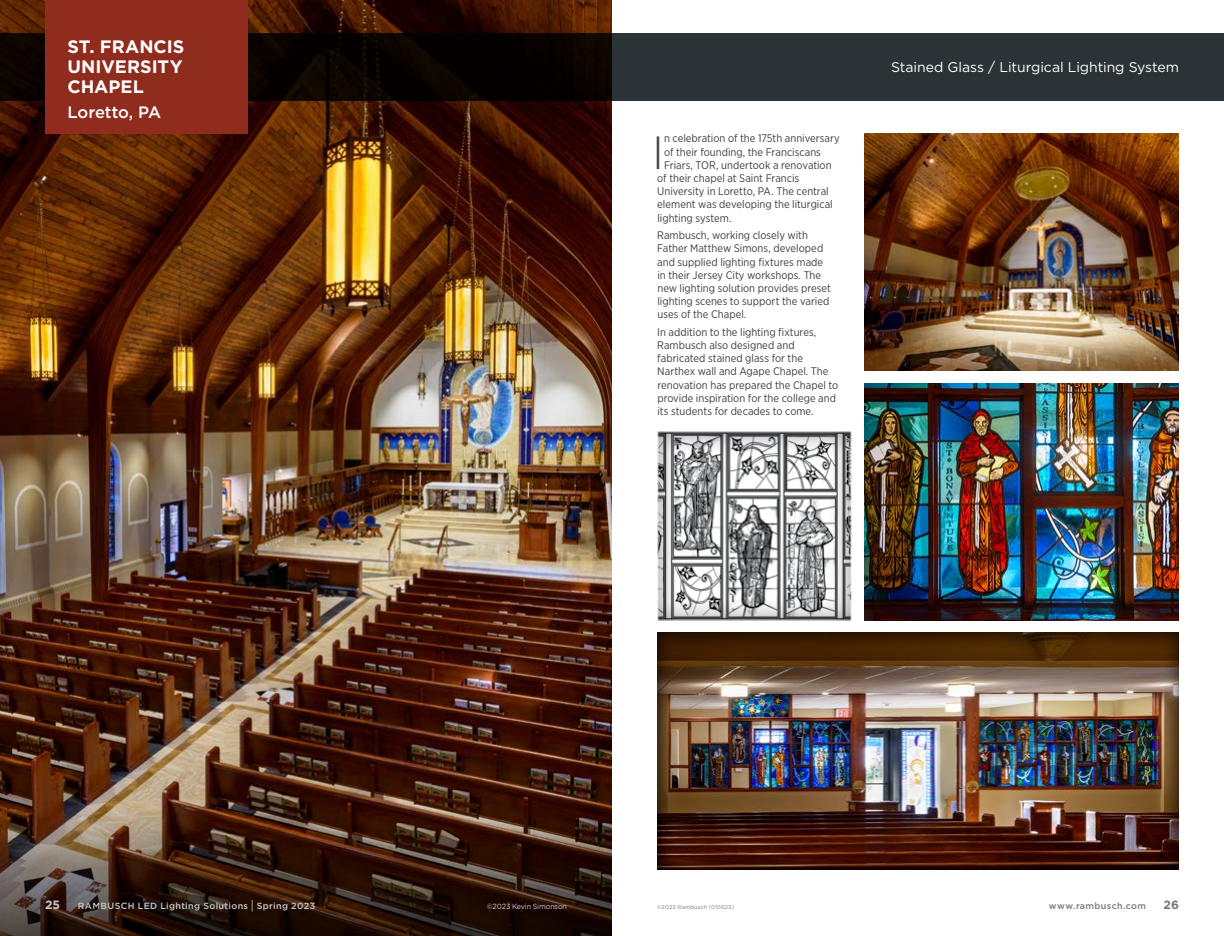
<style>
.page{position:relative;width:1224px;height:936px;background:#fff}
.page>*{position:absolute;margin:0;border:0;box-sizing:border-box;transform-origin:0 0}
.t1{font:300 46.5px "Gotham Narrow";color:#414042}
.t2{font:700 18px/20px "Gotham";color:#fff;text-align:justify}
.t3{font:500 16.5px "Gotham";letter-spacing:-.01em;color:#fff}
.t4{font:14px "Gotham";letter-spacing:-.005em;color:#fff}
.t5{font:700 12px "Gotham";color:#c7c8ca}
.t6{font:700 12px "Gotham";color:#77787b}
.t7{font:11px/13.2px "Gotham Narrow";color:#414042}
.t8{font:500 9px "Gotham";letter-spacing:.04em;color:#c7c8ca}
.t9{font:500 9px "Gotham";letter-spacing:.04em;color:#77787b}
.t10{font:7.5px "Gotham";letter-spacing:-.015em;color:#d1d3d4;scale:.95 1}
.t11{font:5.5px "Gotham";letter-spacing:.03em;color:#77787b}
.s1{font-size:12.6px}
</style>
<div class="page">
<img style="left:0;top:0;width:612px;height:803px">
<img style="left:0;top:803px;width:612px;height:133px">
<div style="left:657px;top:430px;width:196px;height:192px;background:#000;opacity:.5"></div>
<img style="left:864px;top:133px;width:315px;height:237px">
<img style="left:864px;top:383px;width:315px;height:237px">
<div style="left:657px;top:632px;width:524px;height:239px;background:#000;opacity:.75"></div>
<svg style="left:0;top:33px;width:1224px;height:67px;background:#1d1f20"></svg>
<div style="left:45px;top:0;width:203px;height:133px;background:#8f2c1e"></div>
<h2 class="t2" style="left:68px;top:37px;width:118px">ST. FRANCIS UNIVERSITY CHAPEL</h2>
<h3 class="t3" style="left:68px;top:101px;width:95px">Loretto, PA</h3>
<h1 class="t1" style="left:653px;top:124px;width:13px">I</h1>
<p class="t7" style="left:664px;top:132px;width:177px">n celebration of the 175th anniversary</p>
<p class="t7" style="left:664px;top:145px;width:158px">of their founding, the Franciscans</p>
<p class="t7" style="left:664px;top:158px;width:169px">Friars, TOR, undertook a renovation</p>
<p class="t7" style="left:657px;top:171px;width:144px">of their chapel at Saint Francis</p>
<p class="t7" style="left:657px;top:185px;width:173px">University in Loretto, PA. The central</p>
<p class="t7" style="left:657px;top:198px;width:177px">element was developing the liturgical</p>
<p class="t7" style="left:657px;top:211px;width:76px">lighting system.</p>
<p class="t7" style="left:657px;top:228px;width:175px">Rambusch, working closely with Father Matthew Simons, developed and supplied lighting fixtures made in their Jersey City workshops. The new lighting solution provides preset lighting scenes to support the varied uses of the Chapel.</p>
<p class="t7" style="left:657px;top:325px;width:183px">In addition to the lighting fixtures, Rambusch also designed and fabricated stained glass for the Narthex wall and Agape Chapel. The renovation has prepared the Chapel to provide inspiration for the college and its students for decades to come.</p>
<p class="t4" style="left:891px;top:58px;width:289px">Stained Glass / Liturgical Lighting System</p>
<p class="t5" style="left:45px;top:897px;width:17px">25</p>
<p class="t8" style="left:78px;top:900px;width:239px">RAMBUSCH LED Lighting Solutions <span class="s1">|</span> Spring 2023</p>
<p class="t11" style="left:657px;top:904px;width:79px">©2023 Rambusch (051623)</p>
<p class="t9" style="left:1049px;top:900px;width:99px">www.rambusch.com</p>
<p class="t6" style="left:1164px;top:897px;width:17px">26</p>
<p class="t10" style="left:487px;top:902px;width:86px">©2023 Kevin Simonson</p>
</div>
